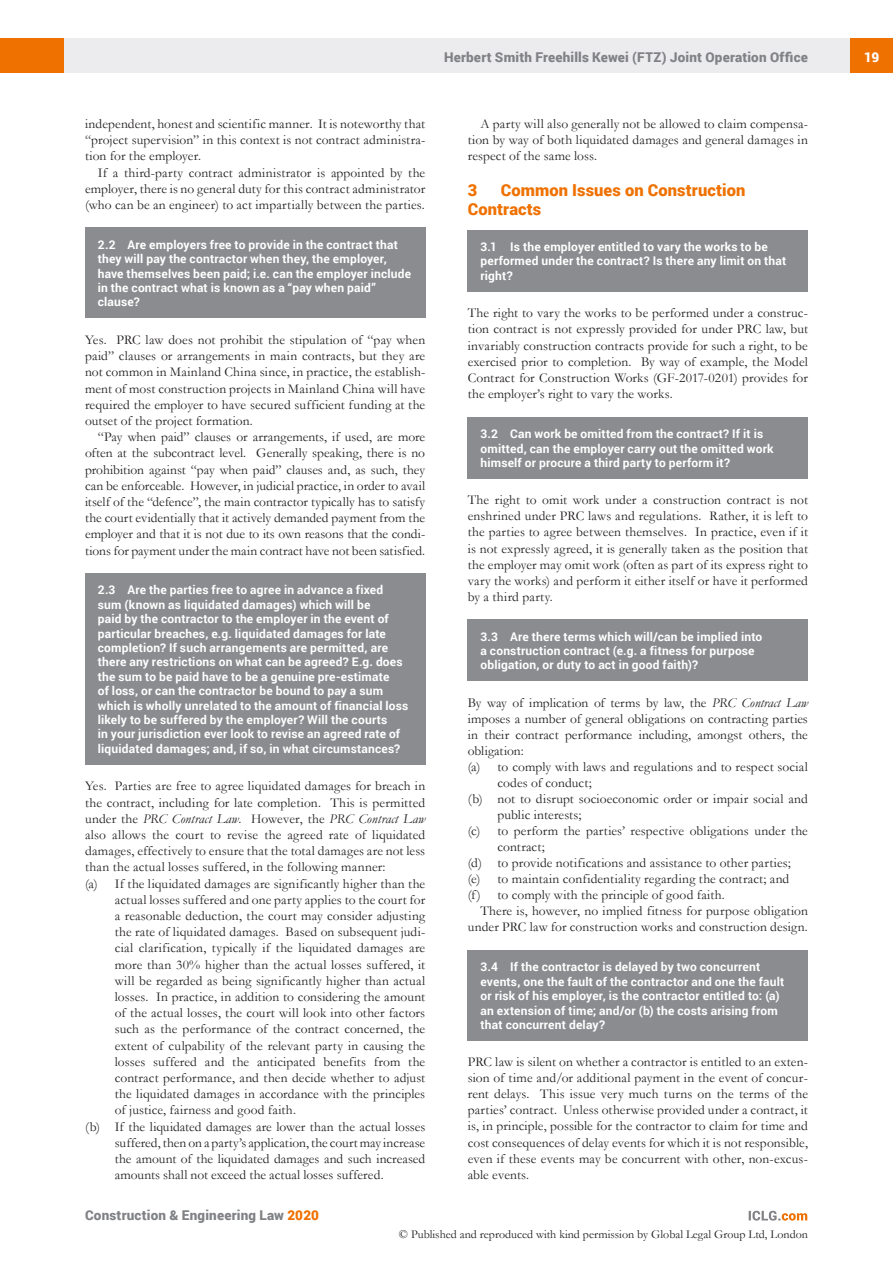
<style>
.page{position:relative;width:893px;height:1263px;background:#fff}
.page>*{position:absolute;margin:0;border:0;box-sizing:border-box;transform-origin:0 0}
.MS_Heading{font:900 16.5px/19.6px "Roboto";letter-spacing:.005em;color:#ef7100}
.MS_Body_Text_-_First{font:13.5px/16px "Garamond";letter-spacing:.01em;color:#231f20;text-align:justify}
.MS_-_Bullets_1{font:13.5px/16.2px "Garamond";letter-spacing:.01em;color:#231f20}
.MS_Body_Text_-_Secon{font:13.5px/16.2px "Garamond";letter-spacing:.01em;color:#231f20;text-align:justify}
.t1{font:900 13.5px "Roboto";letter-spacing:.015em;color:#808285}
.t2{font:900 13.5px "Roboto";color:#fff}
.MS_-_Question{font:700 12px/14.4px "Roboto";letter-spacing:.015em;color:#fff}
.MS_-_Question_follow{font:700 12px/14.4px "Roboto";letter-spacing:.015em;color:#fff}
.t3{font:12px "Garamond";color:#231f20}
.s1{font-style:italic}
.s2{color:#ef7100}
</style>
<div class="page">
<div style="left:64px;top:38px;width:786px;height:34px;background:#ececee"></div>
<div style="left:850px;top:38px;width:43px;height:34px;background:#ef7100"></div>
<div style="left:0;top:38px;width:64px;height:34px;background:#ef7100"></div>
<svg style="left:749px;top:1211px;width:58px;height:9px"></svg>
<div style="left:468px;top:230px;width:340px;height:62px;background:#8a8c8f"></div>
<div style="left:468px;top:417px;width:340px;height:62px;background:#8a8c8f"></div>
<div style="left:468px;top:619px;width:340px;height:62px;background:#8a8c8f"></div>
<div style="left:468px;top:950px;width:340px;height:91px;background:#8a8c8f"></div>
<div style="left:85px;top:228px;width:340px;height:90px;background:#8a8c8f"></div>
<div style="left:85px;top:573px;width:340px;height:192px;background:#8a8c8f"></div>
<p class="t1" style="left:444px;top:48px;width:365px">Herbert Smith Freehills Kewei (FTZ) Joint Operation Office</p>
<p class="t2" style="left:864px;top:48px;width:16px">19</p>
<p class="MS_Body_Text_-_Secon" style="left:85px;top:115px;width:342px">independent, honest and scientific manner. It is noteworthy that “project supervision” in this context is not contract administra&shy;tion for the employer.</p>
<p class="MS_Body_Text_-_Secon" style="left:85px;top:164px;width:342px;text-indent:13px">If a third-party contract administrator is appointed by the employer, there is no general duty for this contract administrator (who can be an engineer) to act impartially between the parties.</p>
<p class="MS_-_Question" style="left:98px;top:237px;width:315px">2.2 Are employers free to provide in the contract that they will pay the contractor when they, the employer, have themselves been paid; i.e. can the employer include in the contract what is known as a “pay when paid” clause?</p>
<p class="MS_Body_Text_-_First" style="left:85px;top:331px;width:342px">Yes. PRC law does not prohibit the stipulation of “pay when paid” clauses or arrangements in main contracts, but they are not common in Mainland China since, in practice, the establish&shy;ment of most construction projects in Mainland China will have required the employer to have secured sufficient funding at the outset of the project formation.</p>
<p class="MS_Body_Text_-_Secon" style="left:85px;top:428px;width:342px;text-indent:13px">“Pay when paid” clauses or arrangements, if used, are more often at the subcontract level. Generally speaking, there is no prohibition against “pay when paid” clauses and, as such, they can be enforceable. However, in judicial practice, in order to avail itself of the “defence”, the main contractor typically has to satisfy the court evidentially that it actively demanded payment from the employer and that it is not due to its own reasons that the condi&shy;tions for payment under the main contract have not been satisfied.</p>
<p class="MS_-_Question" style="left:98px;top:582px;width:312px">2.3 Are the parties free to agree in advance a fixed sum (known as liquidated damages) which will be<br>paid by the contractor to the employer in the event of particular breaches, e.g. liquidated damages for late completion? If such arrangements are permitted, are there any restrictions on what can be agreed? E.g. does the sum to be paid have to be a genuine pre-estimate<br>of loss, or can the contractor be bound to pay a sum which is wholly unrelated to the amount of financial loss likely to be suffered by the employer? Will the courts<br>in your jurisdiction ever look to revise an agreed rate of liquidated damages; and, if so, in what circumstances?</p>
<p class="MS_Body_Text_-_First" style="left:85px;top:778px;width:342px">Yes. Parties are free to agree liquidated damages for breach in the contract, including for late completion. This is permitted under the <span class="s1">PRC Contract Law</span>. However, the <span class="s1">PRC Contract Law </span>also allows the court to revise the agreed rate of liquidated damages, effectively to ensure that the total damages are not less than the actual losses suffered, in the following manner:</p>
<p class="MS_-_Bullets_1" style="left:115px;top:875px;width:312px;text-align:justify;text-indent:-30px">(a) If the liquidated damages are significantly higher than the actual losses suffered and one party applies to the court for a reasonable deduction, the court may consider adjusting the rate of liquidated damages. Based on subsequent judi&shy;cial clarification, typically if the liquidated damages are more than 30% higher than the actual losses suffered, it will be regarded as being significantly higher than actual losses. In practice, in addition to considering the amount of the actual losses, the court will look into other factors such as the performance of the contract concerned, the extent of culpability of the relevant party in causing the losses suffered and the anticipated benefits from the contract performance, and then decide whether to adjust the liquidated damages in accordance with the principles of justice, fairness and good faith.</p>
<p class="MS_-_Bullets_1" style="left:115px;top:1118px;width:312px;text-align:justify;text-indent:-30px">(b) If the liquidated damages are lower than the actual losses suffered, then on a party’s application, the court may increase the amount of the liquidated damages and such increased amounts shall not exceed the actual losses suffered.</p>
<p class="t1" style="left:85px;top:1206px;width:235px">Construction &amp; Engineering Law <span class="s2">2020</span></p>
<p class="MS_Body_Text_-_Secon" style="left:468px;top:115px;width:342px;text-indent:13px">A party will also generally not be allowed to claim compensa&shy;tion by way of both liquidated damages and general damages in respect of the same loss.</p>
<p class="MS_Heading" style="left:468px;top:179px;width:11px">3</p>
<p class="MS_Heading" style="left:468px;top:179px;width:279px;text-indent:33px">Common Issues on Construction<br>Contracts</p>
<p class="MS_-_Question_follow" style="left:480px;top:239px;width:307px">3.1 Is the employer entitled to vary the works to be performed under the contract? Is there any limit on that right?</p>
<p class="MS_Body_Text_-_First" style="left:468px;top:305px;width:342px">The right to vary the works to be performed under a construc&shy;tion contract is not expressly provided for under PRC law, but invariably construction contracts provide for such a right, to be exercised prior to completion. By way of example, the Model Contract for Construction Works (GF-2017-0201) provides for the employer’s right to vary the works.</p>
<p class="MS_-_Question" style="left:480px;top:426px;width:295px">3.2 Can work be omitted from the contract? If it is omitted, can the employer carry out the omitted work himself or procure a third party to perform it?</p>
<p class="MS_Body_Text_-_First" style="left:468px;top:492px;width:342px">The right to omit work under a construction contract is not enshrined under PRC laws and regulations. Rather, it is left to the parties to agree between themselves. In practice, even if it is not expressly agreed, it is generally taken as the position that the employer may omit work (often as part of its express right to vary the works) and perform it either itself or have it performed by a third party.</p>
<p class="MS_-_Question" style="left:480px;top:629px;width:283px">3.3 Are there terms which will/can be implied into a construction contract (e.g. a fitness for purpose obligation, or duty to act in good faith)?</p>
<p class="MS_Body_Text_-_First" style="left:468px;top:694px;width:342px">By way of implication of terms by law, the <span class="s1">PRC Contract Law </span>imposes a number of general obligations on contracting parties in their contract performance including, amongst others, the obligation:</p>
<p class="MS_-_Bullets_1" style="left:497px;top:758px;width:312px;text-indent:-30px">(a) to comply with laws and regulations and to respect social codes of conduct;</p>
<p class="MS_-_Bullets_1" style="left:497px;top:790px;width:312px;text-indent:-30px">(b) not to disrupt socioeconomic order or impair social and public interests;</p>
<p class="MS_-_Bullets_1" style="left:497px;top:822px;width:312px;text-indent:-30px">(c) to perform the parties’ respective obligations under the contract;</p>
<p class="MS_-_Bullets_1" style="left:468px;top:854px;width:324px">(d) to provide notifications and assistance to other parties;</p>
<p class="MS_-_Bullets_1" style="left:468px;top:870px;width:323px">(e) to maintain confidentiality regarding the contract; and</p>
<p class="MS_-_Bullets_1" style="left:468px;top:887px;width:259px">(f) to comply with the principle of good faith.</p>
<p class="MS_Body_Text_-_Secon" style="left:468px;top:903px;width:342px;text-align:right">There is, however, no implied fitness for purpose obligation under PRC law for construction works and construction design.</p>
<p class="MS_-_Question" style="left:480px;top:959px;width:305px">3.4 If the contractor is delayed by two concurrent events, one the fault of the contractor and one the fault or risk of his employer, is the contractor entitled to: (a) an extension of time; and/or (b) the costs arising from that concurrent delay?</p>
<p class="MS_Body_Text_-_First" style="left:468px;top:1054px;width:342px">PRC law is silent on whether a contractor is entitled to an exten&shy;sion of time and/or additional payment in the event of concur&shy;rent delays. This issue very much turns on the terms of the parties’ contract. Unless otherwise provided under a contract, it is, in principle, possible for the contractor to claim for time and cost consequences of delay events for which it is not responsible, even if these events may be concurrent with other, non-excus&shy;able events.</p>
<p class="t3" style="left:399px;top:1226px;width:410px">© Published and reproduced with kind permission by Global Legal Group Ltd, London</p>
</div>
